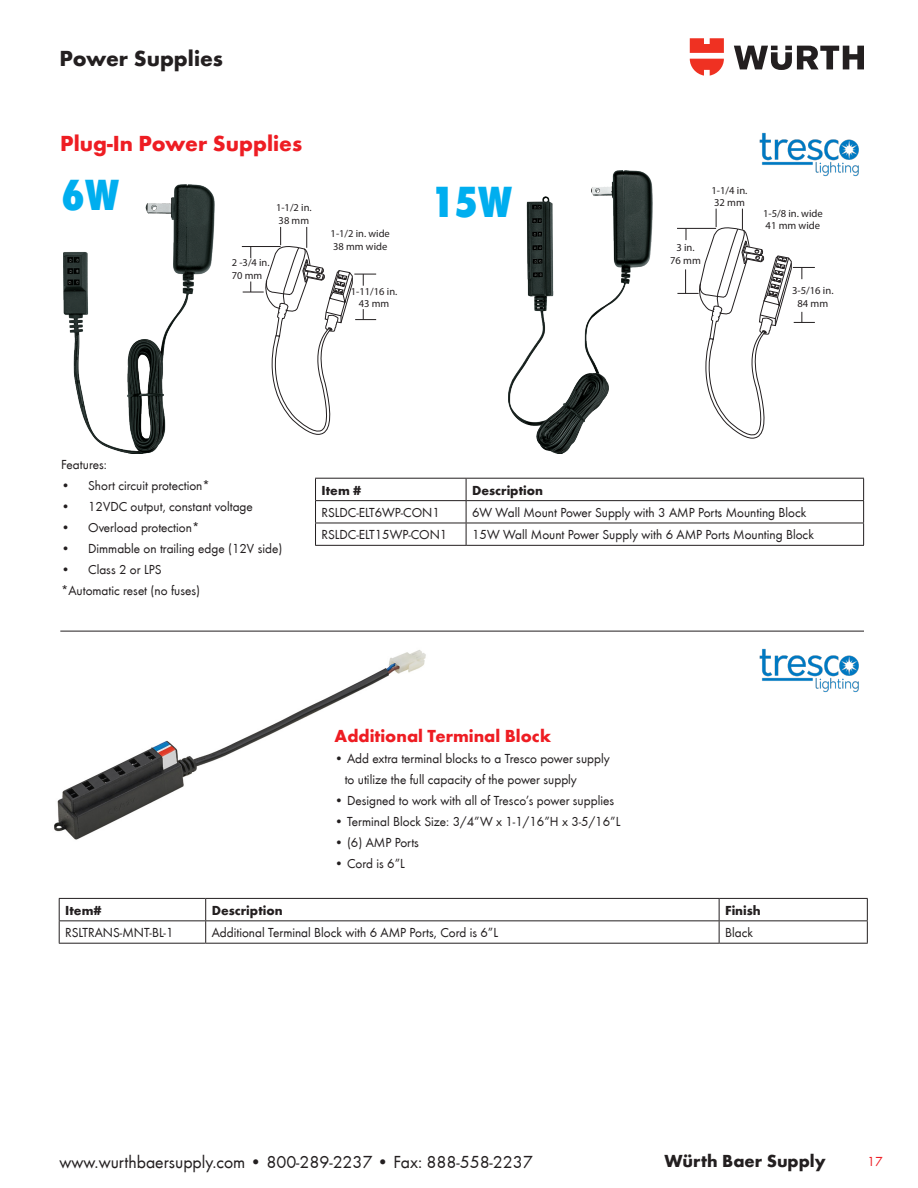
<style>
.page{position:relative;width:918px;height:1188px;background:#fff}
.page>*{position:absolute;margin:0;border:0;box-sizing:border-box;transform-origin:0 0}
.t1{font:800 condensed 45px "Wuerth";color:#00aeef}
.t2{font:700 22.5px "Wuerth";color:#ee1d23}
.t3{font:700 22.5px "Wuerth";color:#231f20}
.t4{font:18px "Wuerth";color:#231f20}
.t5{font:700 18px "Wuerth";color:#ee1d23}
.t6{font:700 18px "Wuerth";color:#231f20}
.Column_Head{font:13.5px "Wuerth";color:#231f20}
.Column_Head-2{font:700 13.5px "Wuerth";color:#231f20}
._6__CH_footnotes_7{font:13.5px "Wuerth";color:#231f20}
.t7{font:13.5px "Wuerth";color:#ee1d23}
.t8{font:10.65px/12.8px "Myriad Pro";color:#231f20;text-align:center}
.t9{font:10.5px/12.6px "Myriad Pro";color:#231f20}
</style>
<div class="page">
<svg style="left:734px;top:46px;width:130px;height:24px"></svg>
<svg style="left:690px;top:38px;width:34px;height:38px"></svg>
<hr style="left:242px;top:246px;width:39px;height:1px;background:#231f20">
<svg style="left:243px;top:227px;width:133px;height:208px"></svg>
<svg style="left:677px;top:209px;width:138px;height:230px"></svg>
<hr style="left:315px;top:478px;width:151px;height:1px;background:#231f20">
<hr style="left:466px;top:478px;width:398px;height:1px;background:#231f20">
<hr style="left:315px;top:500px;width:151px;height:1px;background:#231f20">
<hr style="left:466px;top:500px;width:398px;height:1px;background:#231f20">
<hr style="left:315px;top:523px;width:151px;height:1px;background:#231f20">
<svg style="left:315px;top:479px;width:1px;height:66px"></svg>
<hr style="left:466px;top:523px;width:398px;height:1px;background:#231f20">
<svg style="left:466px;top:479px;width:1px;height:66px"></svg>
<svg style="left:863px;top:479px;width:1px;height:66px"></svg>
<hr style="left:315px;top:545px;width:151px;height:1px;background:#231f20">
<hr style="left:466px;top:545px;width:398px;height:1px;background:#231f20">
<img style="left:509px;top:170px;width:143px;height:284px">
<img style="left:64px;top:184px;width:151px;height:270px">
<hr style="left:60px;top:631px;width:804px;height:1px;background:#231f20">
<hr style="left:59px;top:898px;width:147px;height:1px;background:#231f20">
<hr style="left:206px;top:898px;width:513px;height:1px;background:#231f20">
<hr style="left:719px;top:898px;width:149px;height:1px;background:#231f20">
<hr style="left:59px;top:920px;width:147px;height:1px;background:#231f20">
<svg style="left:59px;top:899px;width:1px;height:44px"></svg>
<hr style="left:206px;top:920px;width:513px;height:1px;background:#231f20">
<svg style="left:205px;top:899px;width:1px;height:44px"></svg>
<hr style="left:719px;top:920px;width:149px;height:1px;background:#231f20">
<svg style="left:719px;top:899px;width:1px;height:44px"></svg>
<svg style="left:867px;top:899px;width:1px;height:44px"></svg>
<hr style="left:59px;top:943px;width:147px;height:1px;background:#231f20">
<hr style="left:206px;top:943px;width:513px;height:1px;background:#231f20">
<hr style="left:719px;top:943px;width:149px;height:1px;background:#231f20">
<img style="left:759px;top:649px;width:100px;height:43px">
<img style="left:759px;top:133px;width:100px;height:43px">
<img style="left:54px;top:650px;width:372px;height:190px">
<p class="t3" style="left:60px;top:42px;width:165px">Power Supplies</p>
<p class="t2" style="left:60px;top:127px;width:243px">Plug-In Power Supplies</p>
<p class="t1" style="left:61px;top:163px;width:59px">6W</p>
<p class="t1" style="left:430px;top:171px;width:83px">15W</p>
<p class="t8" style="left:712px;top:184px;width:37px;text-align:left">1-1/4 in.<br>32 mm</p>
<p class="t9" style="left:276px;top:201px;width:37px">1-1/2 in.<br>38 mm</p>
<p class="t8" style="left:763px;top:207px;width:61px;text-align:left">1-5/8 in. wide<br>41 mm wide</p>
<p class="t9" style="left:331px;top:227px;width:61px">1-1/2 in. wide<br>38 mm wide</p>
<p class="t9" style="left:351px;top:285px;width:48px;text-align:center">1-11/16 in.<br>43 mm</p>
<p class="t8" style="left:792px;top:284px;width:43px">3-5/16 in.<br>84 mm</p>
<p class="t8" style="left:670px;top:241px;width:32px">3 in.<br>76 mm</p>
<p class="t9" style="left:232px;top:256px;width:39px">2 -3/4 in.<br>70 mm</p>
<p class="_6__CH_footnotes_7" style="left:61px;top:456px;width:47px">Features:</p>
<p class="Column_Head" style="left:61px;top:477px;width:150px">• Short circuit protection*</p>
<p class="Column_Head" style="left:61px;top:498px;width:193px">• 12VDC output, constant voltage</p>
<p class="Column_Head" style="left:61px;top:519px;width:140px">• Overload protection*</p>
<p class="Column_Head" style="left:61px;top:540px;width:223px">• Dimmable on trailing edge (12V side)</p>
<p class="Column_Head" style="left:61px;top:561px;width:102px">• Class 2 or LPS</p>
<p class="_6__CH_footnotes_7" style="left:61px;top:582px;width:141px">*Automatic reset (no fuses)</p>
<p class="Column_Head-2" style="left:322px;top:480px;width:41px">Item #</p>
<p class="Column_Head-2" style="left:472px;top:480px;width:73px">Description</p>
<p class="Column_Head" style="left:322px;top:503px;width:120px">RSLDC-ELT6WP-CON1</p>
<p class="Column_Head" style="left:472px;top:503px;width:336px">6W Wall Mount Power Supply with 3 AMP Ports Mounting Block</p>
<p class="Column_Head" style="left:322px;top:526px;width:127px">RSLDC-ELT15WP-CON1</p>
<p class="Column_Head" style="left:472px;top:526px;width:343px">15W Wall Mount Power Supply with 6 AMP Ports Mounting Block</p>
<p class="t5" style="left:335px;top:723px;width:218px">Additional Terminal Block</p>
<p class="Column_Head" style="left:335px;top:749px;width:277px">• Add extra terminal blocks to a Tresco power supply</p>
<p class="Column_Head" style="left:345px;top:770px;width:234px">to utilize the full capacity of the power supply</p>
<p class="Column_Head" style="left:335px;top:791px;width:281px">• Designed to work with all of Tresco’s power supplies</p>
<p class="Column_Head" style="left:335px;top:812px;width:287px">• Terminal Block Size: 3/4”W x 1-1/16”H x 3-5/16”L</p>
<p class="Column_Head" style="left:335px;top:833px;width:86px">• (6) AMP Ports</p>
<p class="Column_Head" style="left:335px;top:854px;width:72px">• Cord is 6”L</p>
<p class="Column_Head-2" style="left:65px;top:900px;width:38px">Item#</p>
<p class="Column_Head-2" style="left:212px;top:900px;width:73px">Description</p>
<p class="Column_Head-2" style="left:725px;top:900px;width:37px">Finish</p>
<p class="Column_Head" style="left:65px;top:924px;width:110px">RSLTRANS-MNT-BL-1</p>
<p class="Column_Head" style="left:212px;top:924px;width:288px">Additional Terminal Block with 6 AMP Ports, Cord is 6”L</p>
<p class="Column_Head" style="left:725px;top:924px;width:29px">Black</p>
<h3 class="t4" style="left:60px;top:1150px;width:475px">www.wurthbaersupply.com • 800-289-2237 • Fax: 888-558-2237</h3>
<h3 class="t6" style="left:664px;top:1148px;width:163px">Würth Baer Supply</h3>
<p class="t7" style="left:868px;top:1153px;width:16px">17</p>
</div>
